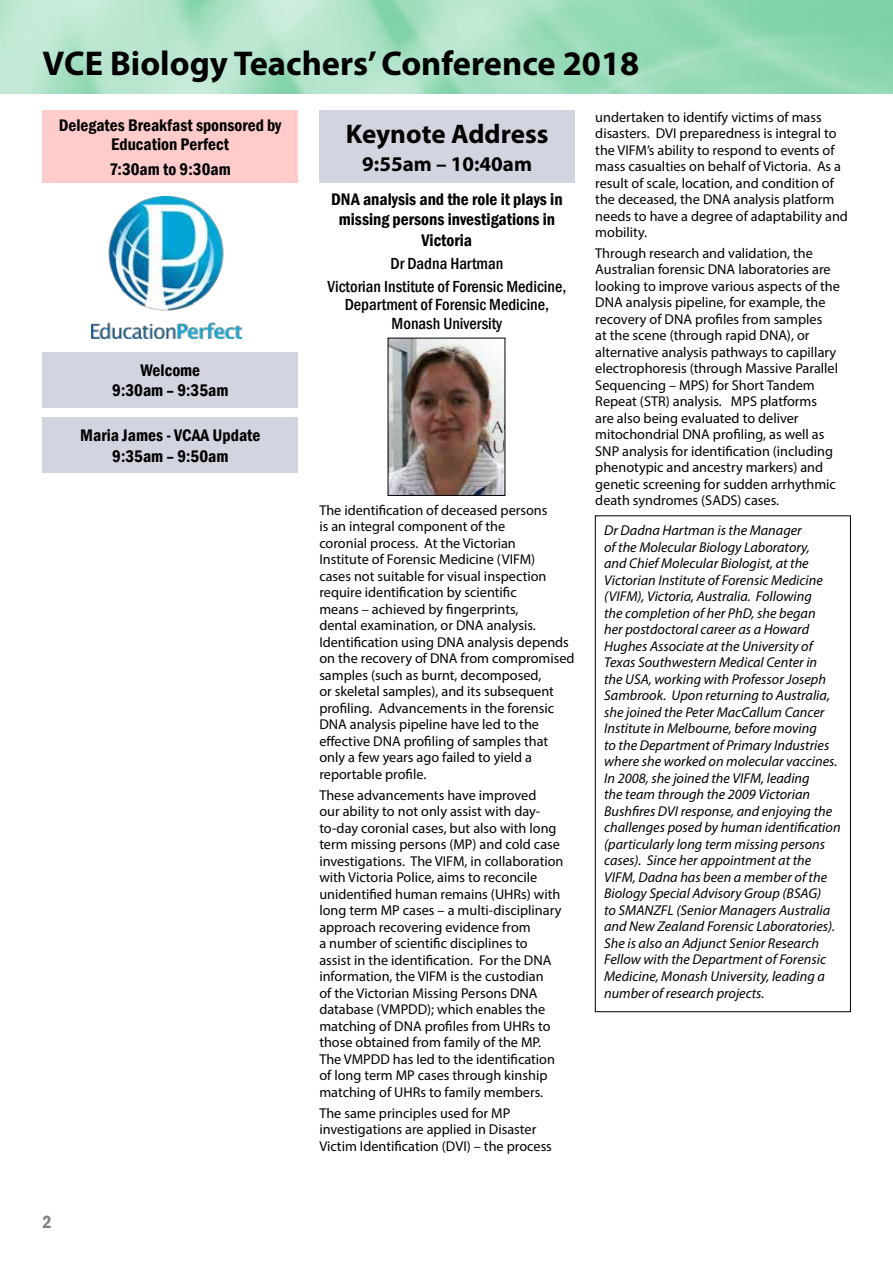
<style>
.page{position:relative;width:893px;height:1263px;background:#fff}
.page>*{position:absolute;margin:0;border:0;box-sizing:border-box;transform-origin:0 0}
.t1{font:700 34.5px "Myriad Pro";color:#000}
.t2{font:700 27px "Myriad Pro";color:#000}
.t3{font:700 21px "Myriad Pro";color:#000}
.t4{font:600 condensed 18px "Franklin Gothic";color:#808285}
.t5{font:600 condensed 17.25px/20.2px "Franklin Gothic";color:#000;text-align:center}
.t6{font:500 condensed 16.5px/23px "Franklin Gothic";color:#000;text-align:center}
.t7{font:14.25px/16.5px "Myriad Pro";color:#000}
.t8{font:italic 14.25px/16.5px "Myriad Pro";color:#000}
</style>
<div class="page">
<img style="left:390px;top:340px;width:113px;height:154px">
<div style="left:43px;top:111px;width:255px;height:72px;background:#fcc"></div>
<img style="left:91px;top:197px;width:150px;height:141px">
<div style="left:43px;top:418px;width:255px;height:55px;background:#d2d5e0"></div>
<div style="left:43px;top:352px;width:255px;height:55px;background:#d2d5e0"></div>
<div style="left:319px;top:111px;width:256px;height:72px;background:#d2d5e0"></div>
<div style="left:595px;top:515px;width:256px;height:497px;border:1px solid #000"></div>
<h1 class="t1" style="left:43px;top:41px;width:598px">VCE Biology Teachers’ Conference 2018</h1>
<p class="t5" style="left:59px;top:116px;width:224px;line-height:18.8px">Delegates Breakfast sponsored by<br>Education Perfect</p>
<p class="t5" style="left:109px;top:158px;width:123px">7:30am to 9:30am</p>
<p class="t7" style="left:595px;top:108px;width:254px">undertaken to identify victims of mass disasters. DVI preparedness is integral to the VIFM’s ability to respond to events of mass casualties on behalf of Victoria. As a result of scale, location, and condition of the deceased, the DNA analysis platform needs to have a degree of adaptability and mobility.</p>
<p class="t7" style="left:595px;top:245px;width:246px">Through research and validation, the Australian forensic DNA laboratories are looking to improve various aspects of the DNA analysis pipeline, for example, the recovery of DNA profiles from samples<br>at the scene (through rapid DNA), or alternative analysis pathways to capillary electrophoresis (through Massive Parallel Sequencing – MPS) for Short Tandem Repeat (STR) analysis. MPS platforms<br>are also being evaluated to deliver mitochondrial DNA profiling, as well as SNP analysis for identification (including phenotypic and ancestry markers) and genetic screening for sudden arrhythmic death syndromes (SADS) cases.</p>
<h2 class="t2" style="left:346px;top:116px;width:204px">Keynote Address</h2>
<h3 class="t3" style="left:362px;top:150px;width:171px">9:55am – 10:40am</h3>
<p class="t5" style="left:331px;top:189px;width:233px">DNA analysis and the role it plays in missing persons investigations in<br>Victoria</p>
<p class="t6" style="left:328px;top:252px;width:240px">Dr Dadna Hartman<br>Victorian Institute of Forensic Medicine,</p>
<p class="t6" style="left:345px;top:295px;width:206px;line-height:18.8px">Department of Forensic Medicine,<br>Monash University</p>
<p class="t5" style="left:112px;top:360px;width:118px">Welcome<br>9:30am – 9:35am</p>
<p class="t5" style="left:80px;top:425px;width:182px">Maria James - VCAA Update<br>9:35am – 9:50am</p>
<p class="t7" style="left:319px;top:502px;width:257px">The identification of deceased persons<br>is an integral component of the<br>coronial process. At the Victorian<br>Institute of Forensic Medicine (VIFM)<br>cases not suitable for visual inspection require identification by scientific<br>means – achieved by fingerprints,<br>dental examination, or DNA analysis.<br>Identification using DNA analysis depends on the recovery of DNA from compromised samples (such as burnt, decomposed,<br>or skeletal samples), and its subsequent profiling. Advancements in the forensic DNA analysis pipeline have led to the effective DNA profiling of samples that only a few years ago failed to yield a reportable profile.</p>
<p class="t7" style="left:319px;top:786px;width:246px">These advancements have improved<br>our ability to not only assist with day&shy;to-day coronial cases, but also with long term missing persons (MP) and cold case investigations. The VIFM, in collaboration with Victoria Police, aims to reconcile unidentified human remains (UHRs) with long term MP cases – a multi-disciplinary approach recovering evidence from<br>a number of scientific disciplines to<br>assist in the identification. For the DNA information, the VIFM is the custodian<br>of the Victorian Missing Persons DNA database (VMPDD); which enables the matching of DNA profiles from UHRs to those obtained from family of the MP.<br>The VMPDD has led to the identification of long term MP cases through kinship matching of UHRs to family members.</p>
<p class="t7" style="left:319px;top:1104px;width:234px">The same principles used for MP investigations are applied in Disaster<br>Victim Identification (DVI) – the process</p>
<p class="t8" style="left:604px;top:522px;width:238px">Dr Dadna Hartman is the Manager<br>of the Molecular Biology Laboratory,<br>and Chief Molecular Biologist, at the Victorian Institute of Forensic Medicine (VIFM), Victoria, Australia. Following<br>the completion of her PhD, she began<br>her postdoctoral career as a Howard Hughes Associate at the University of Texas Southwestern Medical Center in<br>the USA, working with Professor Joseph Sambrook. Upon returning to Australia, she joined the Peter MacCallum Cancer Institute in Melbourne, before moving<br>to the Department of Primary Industries where she worked on molecular vaccines.<br>In 2008, she joined the VIFM, leading<br>the team through the 2009 Victorian Bushfires DVI response, and enjoying the challenges posed by human identification (particularly long term missing persons cases). Since her appointment at the VIFM, Dadna has been a member of the Biology Special Advisory Group (BSAG)<br>to SMANZFL (Senior Managers Australia and New Zealand Forensic Laboratories).<br>She is also an Adjunct Senior Research Fellow with the Department of Forensic Medicine, Monash University, leading a number of research projects.</p>
<p class="t4" style="left:43px;top:1209px;width:11px">2</p>
</div>
